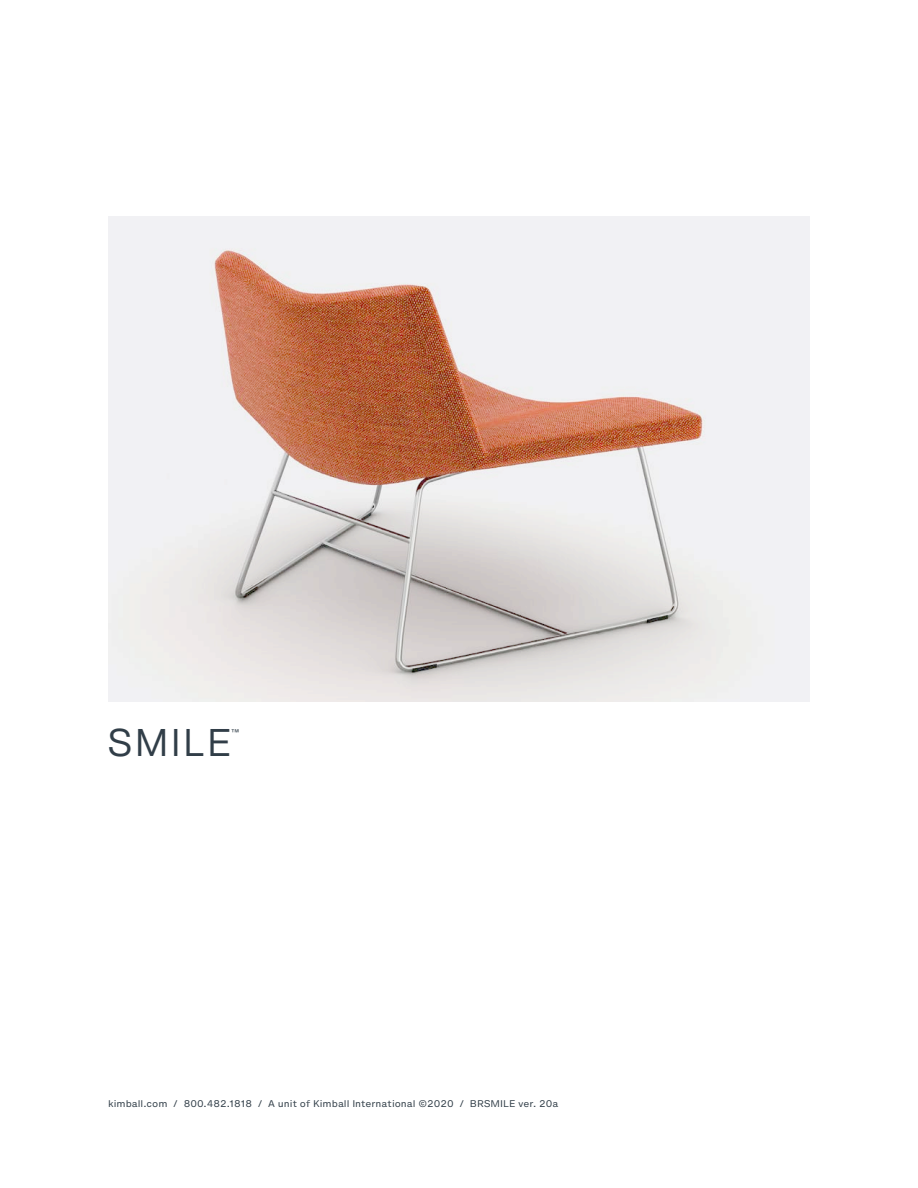
<style>
.page{position:relative;width:918px;height:1188px;background:#fff}
.page>*{position:absolute;margin:0;border:0;box-sizing:border-box;transform-origin:0 0}
.Back_Cover__Product{font:37.95px "Helvetica Now Display";letter-spacing:.11em;color:#313e48}
.Back_Cover__Bullet_L{font:8.85px "Helvetica Now Micro";color:#313e48}
.Product_Name__Tradem{font:7.5px "Helvetica Now Micro";color:#313e48}
</style>
<div class="page">
<img style="left:108px;top:216px;width:702px;height:486px">
<p class="Back_Cover__Product" style="left:108px;top:716px;width:124px">SMILE</p>
<p class="Product_Name__Tradem" style="left:231px;top:726px;width:10px">™</p>
<p class="Back_Cover__Bullet_L" style="left:108px;top:1097px;width:452px">kimball.com / 800.482.1818 / A unit of Kimball International ©2020 / BRSMILE ver. 20a</p>
</div>
